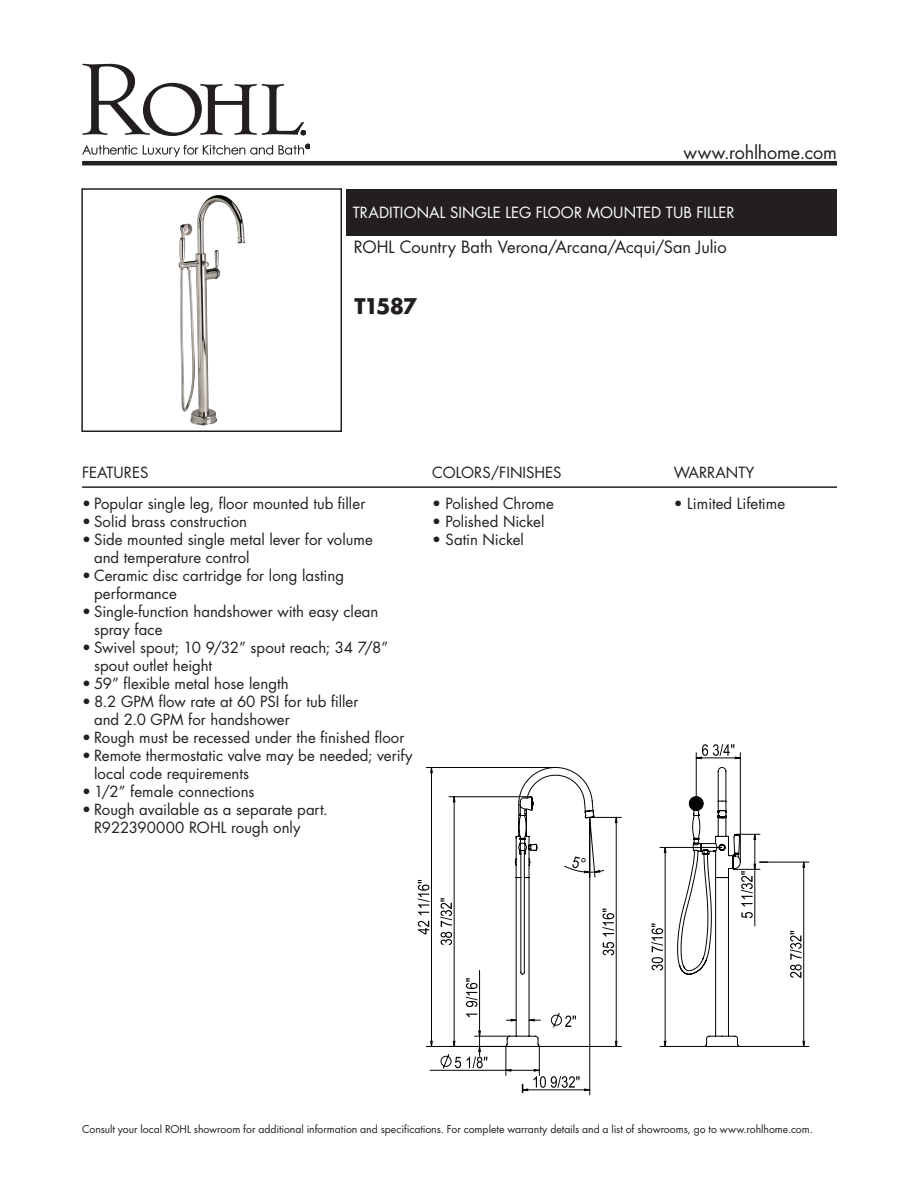
<style>
.page{position:relative;width:918px;height:1188px;background:#fff}
.page>*{position:absolute;margin:0;border:0;box-sizing:border-box;transform-origin:0 0}
.Product_Info_Nest{font:700 21px "Futura";letter-spacing:-.065em;color:#231f20}
.t1{font:18px "Futura";letter-spacing:-.005em;color:#231f20}
.t2{font:16.5px "Futura";letter-spacing:-.005em;color:#231f20}
.Product_Info_Nest-2{font:15px "Futura";color:#231f20}
.Suggested_Retail_Pri{font:15px "Futura";color:#231f20}
.Product_Title_Bar{font:15px "Futura";letter-spacing:.005em;color:#fff}
.t3{font:10.5px "Futura";letter-spacing:-.005em;color:#231f20}
</style>
<div class="page">
<svg style="left:82px;top:64px;width:224px;height:72px"></svg>
<svg style="left:82px;top:145px;width:191px;height:12px"></svg>
<svg style="left:279px;top:144px;width:31px;height:11px"></svg>
<hr style="left:82px;top:161px;width:755px;height:4px;background:#231f20">
<hr style="left:82px;top:486px;width:755px;height:2px;background:#231f20">
<div style="left:346px;top:189px;width:491px;height:46px;background:#231f20"></div>
<img style="left:178px;top:195px;width:67px;height:231px">
<div style="left:81px;top:188px;width:261px;height:244px;border:2px solid #231f20"></div>
<svg style="left:418px;top:880px;width:11px;height:54px"></svg>
<hr style="left:430px;top:1070px;width:76px;height:1px;background:#040503">
<hr style="left:696px;top:753px;width:1px;height:51px;background:#040503">
<hr style="left:740px;top:753px;width:1px;height:109px;background:#040503">
<hr style="left:426px;top:1046px;width:80px;height:1px;background:#040503">
<hr style="left:426px;top:767px;width:130px;height:1px;background:#040503">
<svg style="left:760px;top:861px;width:8px;height:2px"></svg>
<svg style="left:696px;top:744px;width:44px;height:15px"></svg>
<svg style="left:431px;top:768px;width:325px;height:278px"></svg>
<svg style="left:440px;top:797px;width:47px;height:272px"></svg>
<svg style="left:790px;top:862px;width:15px;height:184px"></svg>
<svg style="left:506px;top:1047px;width:85px;height:45px"></svg>
<svg style="left:505px;top:767px;width:236px;height:280px"></svg>
<p class="t1" style="left:683px;top:140px;width:155px">www.rohlhome.com</p>
<p class="Product_Title_Bar" style="left:353px;top:202px;width:383px">TRADITIONAL SINGLE LEG FLOOR MOUNTED TUB FILLER</p>
<p class="t2" style="left:354px;top:236px;width:374px">ROHL Country Bath Verona/Arcana/Acqui/San Julio</p>
<p class="Product_Info_Nest" style="left:354px;top:291px;width:64px">T1587</p>
<p class="Product_Info_Nest-2" style="left:82px;top:462px;width:68px">FEATURES</p>
<p class="Product_Info_Nest-2" style="left:82px;top:494px;width:285px">• Popular single leg, floor mounted tub filler</p>
<p class="Product_Info_Nest-2" style="left:82px;top:512px;width:166px">• Solid brass construction</p>
<p class="Product_Info_Nest-2" style="left:82px;top:530px;width:292px">• Side mounted single metal lever for volume</p>
<p class="Product_Info_Nest-2" style="left:94px;top:548px;width:157px">and temperature control</p>
<p class="Product_Info_Nest-2" style="left:82px;top:566px;width:263px">• Ceramic disc cartridge for long lasting</p>
<p class="Product_Info_Nest-2" style="left:94px;top:584px;width:84px">performance</p>
<p class="Product_Info_Nest-2" style="left:82px;top:602px;width:298px">• Single-function handshower with easy clean</p>
<p class="Product_Info_Nest-2" style="left:94px;top:620px;width:70px">spray face</p>
<p class="Product_Info_Nest-2" style="left:82px;top:638px;width:308px">• Swivel spout; 10 9/32” spout reach; 34 7/8”</p>
<p class="Product_Info_Nest-2" style="left:94px;top:656px;width:120px">spout outlet height</p>
<p class="Product_Info_Nest-2" style="left:82px;top:674px;width:208px">• 59” flexible metal hose length</p>
<p class="Product_Info_Nest-2" style="left:82px;top:692px;width:278px">• 8.2 GPM flow rate at 60 PSI for tub filler</p>
<p class="Product_Info_Nest-2" style="left:94px;top:710px;width:197px">and 2.0 GPM for handshower</p>
<p class="Product_Info_Nest-2" style="left:82px;top:728px;width:324px">• Rough must be recessed under the finished floor</p>
<p class="Product_Info_Nest-2" style="left:82px;top:746px;width:332px">• Remote thermostatic valve may be needed; verify</p>
<p class="Product_Info_Nest-2" style="left:94px;top:764px;width:156px">local code requirements</p>
<p class="Product_Info_Nest-2" style="left:82px;top:782px;width:174px">• 1/2” female connections</p>
<p class="Product_Info_Nest-2" style="left:82px;top:800px;width:247px">• Rough available as a separate part.</p>
<p class="Product_Info_Nest-2" style="left:94px;top:818px;width:208px">R922390000 ROHL rough only</p>
<p class="Product_Info_Nest-2" style="left:432px;top:462px;width:131px">COLORS/FINISHES</p>
<p class="Suggested_Retail_Pri" style="left:432px;top:494px;width:123px">• Polished Chrome</p>
<p class="Suggested_Retail_Pri" style="left:432px;top:512px;width:114px">• Polished Nickel</p>
<p class="Suggested_Retail_Pri" style="left:432px;top:530px;width:94px">• Satin Nickel</p>
<p class="Product_Info_Nest-2" style="left:674px;top:462px;width:82px">WARRANTY</p>
<p class="Product_Info_Nest-2" style="left:674px;top:494px;width:113px">• Limited Lifetime</p>
<p class="t3" style="left:82px;top:1121px;width:732px">Consult your local ROHL showroom for additional information and specifications. For complete warranty details and a list of showrooms, go to www.rohlhome.com.</p>
</div>
